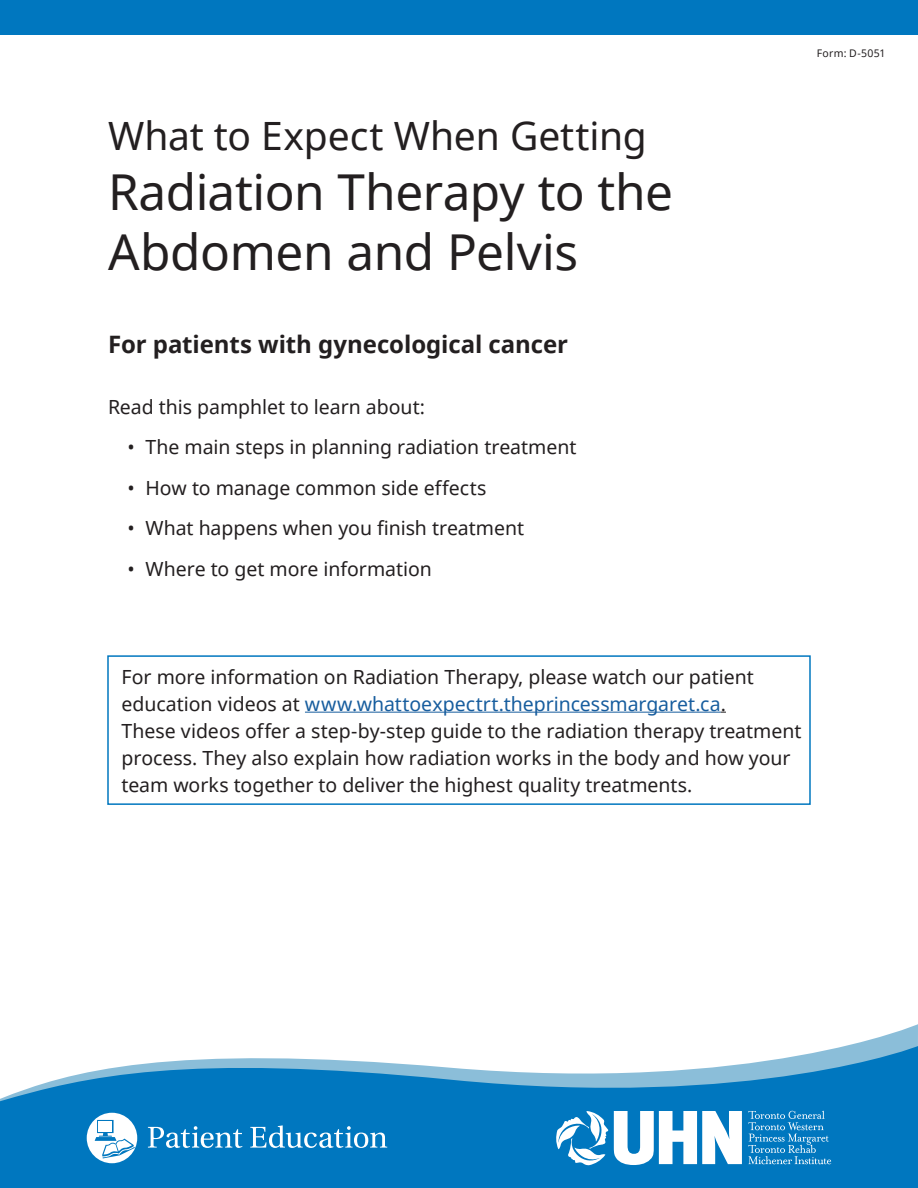
<style>
.page{position:relative;width:918px;height:1188px;background:#fff}
.page>*{position:absolute;margin:0;border:0;box-sizing:border-box;transform-origin:0 0}
.title__H1{font:49.5px/60px "Noto Sans";letter-spacing:-.01em;color:#231f20}
.title__H1-2{font:39px "Noto Sans";letter-spacing:-.005em;color:#231f20}
.subtitle__H2{font:700 24px "Noto Sans";letter-spacing:-.005em;color:#231f20}
.body{font:19.5px/27px "Noto Sans";color:#231f20}
.t1{font:10.5px "Noto Sans";letter-spacing:.03em;color:#231f20}
.s1{color:#175d9e}
</style>
<div class="page">
<svg style="left:845px;top:1024px;width:73px;height:22px"></svg>
<svg style="left:0;top:1046px;width:918px;height:142px;fill:#0077bf"></svg>
<div style="left:0;top:0;width:918px;height:35px;background:#0077bf"></div>
<svg style="left:148px;top:1126px;width:94px;height:22px"></svg>
<svg style="left:250px;top:1125px;width:137px;height:23px"></svg>
<svg style="left:87px;top:1113px;width:50px;height:50px"></svg>
<svg style="left:614px;top:1111px;width:128px;height:54px"></svg>
<svg style="left:555px;top:1111px;width:53px;height:54px"></svg>
<svg style="left:748px;top:1111px;width:83px;height:53px;background:#298cc9"></svg>
<div style="left:107px;top:655px;width:704px;height:150px;border:2px solid #0077bf"></div>
<hr style="left:305px;top:712px;width:416px;height:1px;background:#175d9e">
<h1 class="title__H1-2" style="left:108px;top:109px;width:540px">What to Expect When Getting</h1>
<h1 class="title__H1" style="left:108px;top:161px;width:567px">Radiation Therapy to the<br>Abdomen and Pelvis</h1>
<h2 class="subtitle__H2" style="left:108px;top:327px;width:462px">For patients with gynecological cancer</h2>
<p class="body" style="left:108px;top:393px;width:319px">Read this pamphlet to learn about:</p>
<p class="body" style="left:128px;top:433px;width:450px">• The main steps in planning radiation treatment</p>
<p class="body" style="left:128px;top:474px;width:361px">• How to manage common side effects</p>
<p class="body" style="left:128px;top:514px;width:398px">• What happens when you finish treatment</p>
<p class="body" style="left:128px;top:555px;width:306px">• Where to get more information</p>
<p class="t1" style="left:817px;top:46px;width:70px">Form: D-5051</p>
<p class="body" style="left:122px;top:663px;width:682px">For more information on Radiation Therapy, please watch our patient education videos at <span class="s1">www.whattoexpectrt.theprincessmargaret.ca</span>.<br>These videos offer a step-by-step guide to the radiation therapy treatment process. They also explain how radiation works in the body and how your team works together to deliver the highest quality treatments.</p>
</div>
